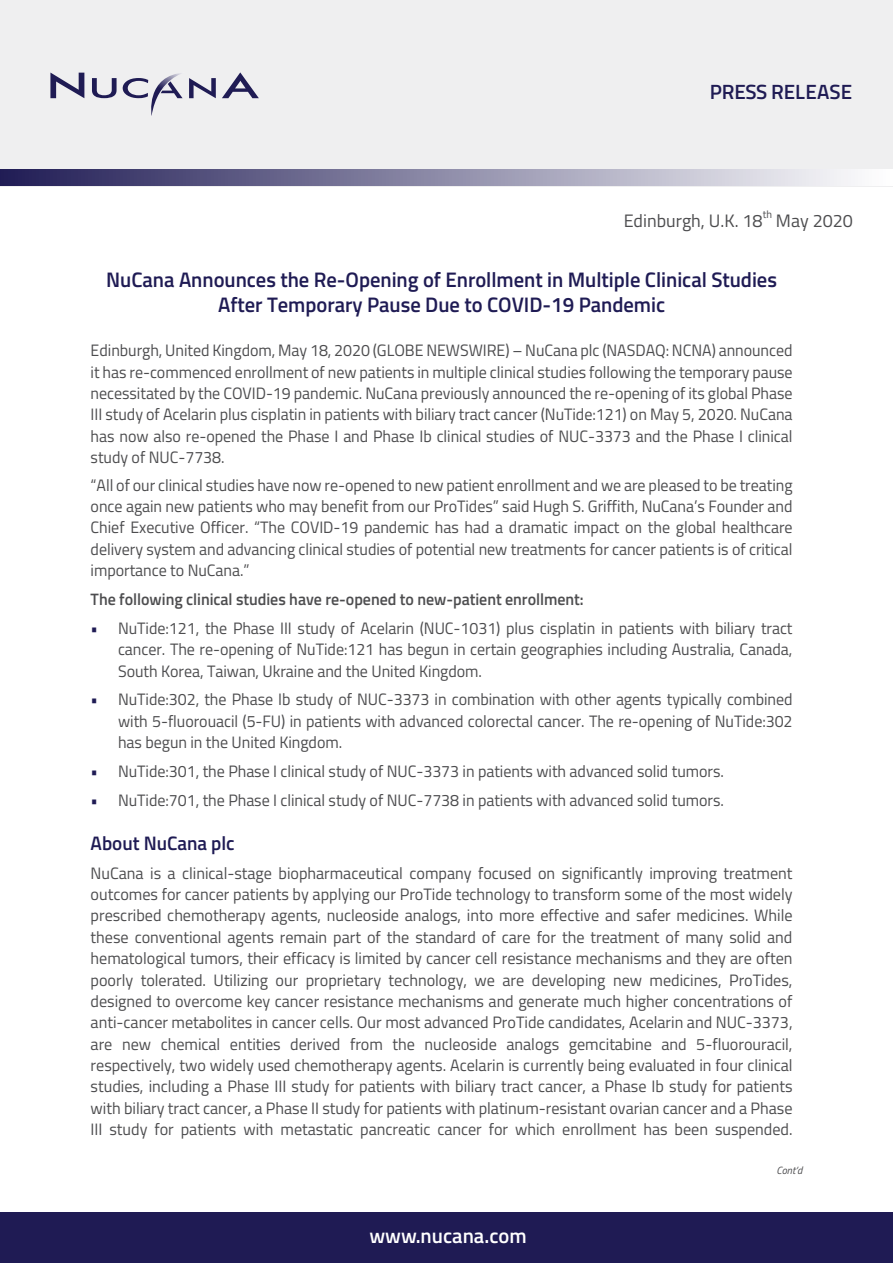
<style>
.page{position:relative;width:893px;height:1263px;background:#fff}
.page>*{position:absolute;margin:0;border:0;box-sizing:border-box;transform-origin:0 0}
.t1{font:600 21px/25.5px "Titillium Web";color:#1f1b54;text-align:center}
.t2{font:600 20.7px "Titillium Web";color:#fff}
.t3{font:600 20.7px "Titillium Web";color:#1f1b54}
.t4{font:600 19.5px "Titillium Web";color:#1f1b54}
.t5{font:18px "Titillium Web";color:#4d4d4f}
.t6{font:16.5px/21.3px "Titillium Web";letter-spacing:-.005em;color:#4d4d4f;text-align:justify}
.t7{font:600 16.5px "Titillium Web";letter-spacing:-.005em;color:#4d4d4f}
.t8{font:italic 10.5px "Titillium Web";color:#4d4d4f}
.t9{font:10.5px "Titillium Web";color:#4d4d4f}
.s1{color:#1f1b54}
</style>
<div class="page">
<div style="left:0;top:0;width:893px;height:186px;background:#efeff0"></div>
<div style="left:0;top:1212px;width:893px;height:51px;background:#1f1b54"></div>
<div style="left:0;top:169px;width:893px;height:17px;background:linear-gradient(to right,#201c55,#fff)"></div>
<svg style="left:92px;top:78px;width:25px;height:20px"></svg>
<svg style="left:50px;top:73px;width:34px;height:25px"></svg>
<svg style="left:222px;top:72px;width:37px;height:26px"></svg>
<svg style="left:123px;top:73px;width:93px;height:43px"></svg>
<p class="t3" style="left:710px;top:76px;width:144px">PRESS RELEASE</p>
<p class="t5" style="left:624px;top:208px;width:140px">Edinburgh, U.K. 18</p>
<p class="t9" style="left:763px;top:207px;width:11px">th</p>
<p class="t5" style="left:776px;top:208px;width:79px">May 2020</p>
<p class="t1" style="left:106px;top:266px;width:672px">NuCana Announces the Re-Opening of Enrollment in Multiple Clinical Studies<br>After Temporary Pause Due to COVID-19 Pandemic</p>
<p class="t6" style="left:91px;top:339px;width:703px">Edinburgh, United Kingdom, May 18, 2020 (GLOBE NEWSWIRE) – NuCana plc (NASDAQ: NCNA) announced it has re-commenced enrollment of new patients in multiple clinical studies following the temporary pause necessitated by the COVID-19 pandemic. NuCana previously announced the re-opening of its global Phase III study of Acelarin plus cisplatin in patients with biliary tract cancer (NuTide:121) on May 5, 2020. NuCana has now also re-opened the Phase I and Phase Ib clinical studies of NUC-3373 and the Phase I clinical study of NUC-7738.</p>
<p class="t6" style="left:91px;top:473px;width:703px">“All of our clinical studies have now re-opened to new patient enrollment and we are pleased to be treating once again new patients who may benefit from our ProTides” said Hugh S. Griffith, NuCana’s Founder and Chief Executive Officer. “The COVID-19 pandemic has had a dramatic impact on the global healthcare delivery system and advancing clinical studies of potential new treatments for cancer patients is of critical importance to NuCana.”</p>
<p class="t7" style="left:91px;top:587px;width:495px">The following clinical studies have re-opened to new-patient enrollment:</p>
<p class="t6" style="left:118px;top:616px;width:676px;text-indent:-27px"><span class="s1">•</span> NuTide:121, the Phase III study of Acelarin (NUC-1031) plus cisplatin in patients with biliary tract cancer. The re-opening of NuTide:121 has begun in certain geographies including Australia, Canada, South Korea, Taiwan, Ukraine and the United Kingdom.</p>
<p class="t6" style="left:118px;top:688px;width:676px;text-indent:-27px"><span class="s1">•</span> NuTide:302, the Phase Ib study of NUC-3373 in combination with other agents typically combined with 5-fluorouacil (5-FU) in patients with advanced colorectal cancer. The re-opening of NuTide:302 has begun in the United Kingdom.</p>
<p class="t6" style="left:91px;top:760px;width:635px"><span class="s1">•</span> NuTide:301, the Phase I clinical study of NUC-3373 in patients with advanced solid tumors.</p>
<p class="t6" style="left:91px;top:789px;width:635px"><span class="s1">•</span> NuTide:701, the Phase I clinical study of NUC-7738 in patients with advanced solid tumors.</p>
<p class="t4" style="left:91px;top:828px;width:146px">About NuCana plc</p>
<p class="t6" style="left:91px;top:861px;width:703px">NuCana is a clinical-stage biopharmaceutical company focused on significantly improving treatment outcomes for cancer patients by applying our ProTide technology to transform some of the most widely prescribed chemotherapy agents, nucleoside analogs, into more effective and safer medicines. While these conventional agents remain part of the standard of care for the treatment of many solid and hematological tumors, their efficacy is limited by cancer cell resistance mechanisms and they are often poorly tolerated. Utilizing our proprietary technology, we are developing new medicines, ProTides, designed to overcome key cancer resistance mechanisms and generate much higher concentrations of anti-cancer metabolites in cancer cells. Our most advanced ProTide candidates, Acelarin and NUC-3373, are new chemical entities derived from the nucleoside analogs gemcitabine and 5-fluorouracil, respectively, two widely used chemotherapy agents. Acelarin is currently being evaluated in four clinical studies, including a Phase III study for patients with biliary tract cancer, a Phase Ib study for patients with biliary tract cancer, a Phase II study for patients with platinum-resistant ovarian cancer and a Phase III study for patients with metastatic pancreatic cancer for which enrollment has been suspended.</p>
<p class="t2" style="left:369px;top:1220px;width:159px">www.nucana.com</p>
<p class="t8" style="left:776px;top:1162px;width:27px">Cont’d</p>
</div>
